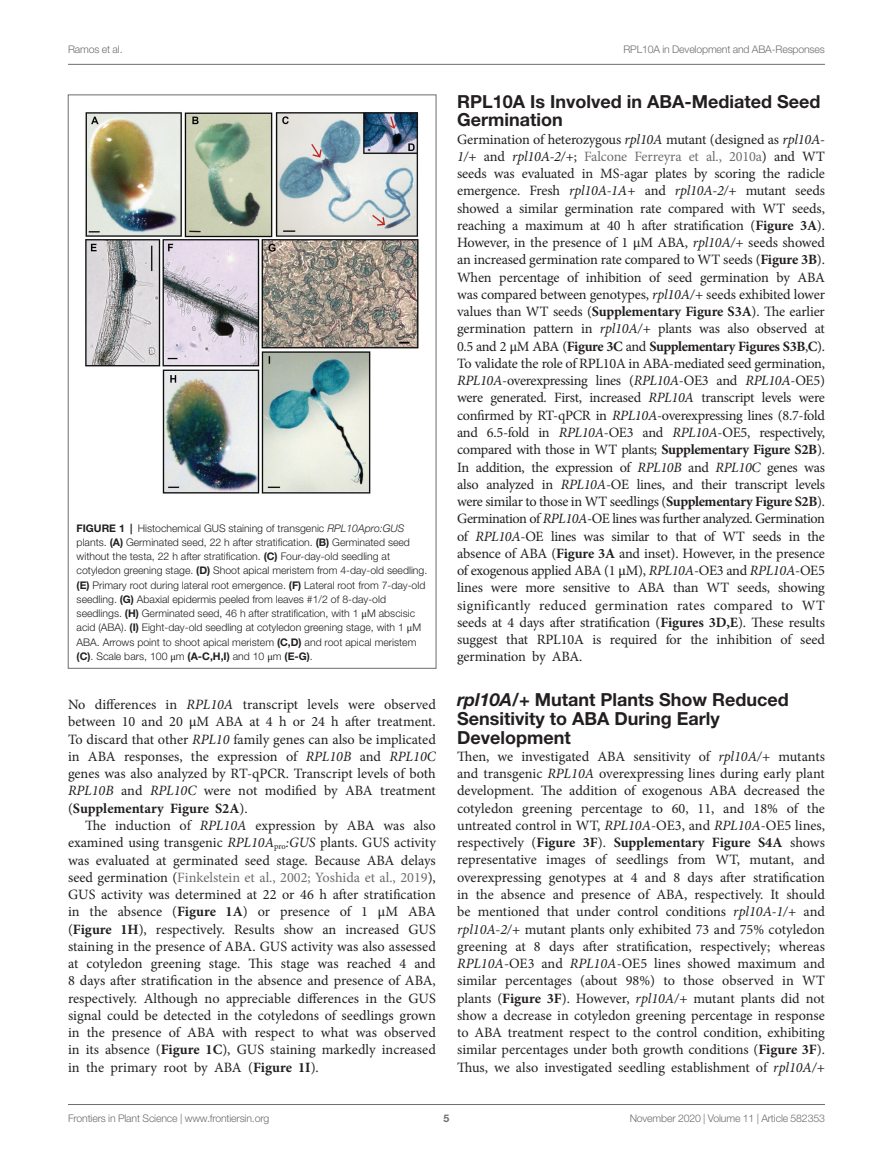
<style>
.page{position:relative;width:893px;height:1170px;background:#fff}
.page>*{position:absolute;margin:0;border:0;box-sizing:border-box;transform-origin:0 0}
.HEAD_2{font:700 18px/18.8px "Helvetica Neue LT Std";color:#231f20}
.TEXT_FLUSH{font:14.25px/17.2px "Minion Pro";letter-spacing:-.01em;color:#231f20;text-align:justify}
.TEXT{font:14.25px/17.2px "Minion Pro";letter-spacing:-.005em;color:#231f20;text-align:justify}
.FIG_LEG{font:300 10.5px/14.2px "Helvetica Neue LT Std";color:#231f20}
.t1{font:300 10.5px "Helvetica Neue LT Std";letter-spacing:-.015em;color:#6c6d70}
.t2{font:700 10.5px "Helvetica Neue LT Std";color:#6c6d70}
.s1{font-weight:700}
.s2{font-style:italic}
.s3{font-family:"STIX General";font-weight:400}
.s4{font-family:"STIX General"}
.s5{color:#6c6d70}
</style>
<div class="page">
<hr style="left:68px;top:64px;width:757px;height:1px;background:#6c6d70">
<hr style="left:68px;top:1104px;width:757px;height:1px;background:#6c6d70">
<img style="left:85px;top:112px;width:334px;height:382px">
<p class="t1" style="left:68px;top:42px;width:56px">Ramos et al.</p>
<p class="t1" style="left:623px;top:42px;width:203px">RPL10A in Development and ABA-Responses</p>
<p class="FIG_LEG" style="left:77px;top:520px;width:352px"><span class="s1">FIGURE 1 |</span> Histochemical GUS staining of transgenic <span class="s2">RPL10Apro:GUS </span>plants. <span class="s1">(A)</span> Germinated seed, 22 h after stratification. <span class="s1">(B)</span> Germinated seed without the testa, 22 h after stratification. <span class="s1">(C)</span> Four-day-old seedling at cotyledon greening stage. <span class="s1">(D)</span> Shoot apical meristem from 4-day-old seedling. <span class="s1">(E)</span> Primary root during lateral root emergence. <span class="s1">(F)</span> Lateral root from 7-day-old seedling. <span class="s1">(G)</span> Abaxial epidermis peeled from leaves #1/2 of 8-day-old seedlings. <span class="s1">(H)</span> Germinated seed, 46 h after stratification, with 1 <span class="s3">μ</span>M abscisic acid (ABA). <span class="s1">(I)</span> Eight-day-old seedling at cotyledon greening stage, with 1 <span class="s3">μ</span>M ABA. Arrows point to shoot apical meristem <span class="s1">(C,D)</span> and root apical meristem <span class="s1">(C)</span>. Scale bars, 100 <span class="s3">μ</span>m <span class="s1">(A-C,H,I)</span> and 10 <span class="s3">μ</span>m <span class="s1">(E-G)</span>.</p>
<p class="TEXT" style="left:68px;top:696px;width:369px">No differences in <span class="s2">RPL10A</span> transcript levels were observed between 10 and 20 <span class="s4">μ</span>M ABA at 4 h or 24 h after treatment.<br>To discard that other <span class="s2">RPL10</span> family genes can also be implicated in ABA responses, the expression of <span class="s2">RPL10B</span> and <span class="s2">RPL10C </span>genes was also analyzed by RT-qPCR. Transcript levels of both <span class="s2">RPL10B</span> and <span class="s2">RPL10C</span> were not modified by ABA treatment (<span class="s1">Supplementary Figure S2A</span>).</p>
<p class="TEXT" style="left:68px;top:816px;width:369px;text-indent:17px">The induction of <span class="s2">RPL10A</span> expression by ABA was also examined using transgenic <span class="s2">RPL10A</span><sub>pro</sub><span class="s2">:GUS</span> plants. GUS activity was evaluated at germinated seed stage. Because ABA delays seed germination (<span class="s5">Finkelstein et al., 2002; Yoshida et al., 2019</span>), GUS activity was determined at 22 or 46 h after stratification in the absence (<span class="s1">Figure 1A</span>) or presence of 1 <span class="s4">μ</span>M ABA (<span class="s1">Figure 1H</span>), respectively. Results show an increased GUS staining in the presence of ABA. GUS activity was also assessed at cotyledon greening stage. This stage was reached 4 and 8 days after stratification in the absence and presence of ABA, respectively. Although no appreciable differences in the GUS signal could be detected in the cotyledons of seedlings grown in the presence of ABA with respect to what was observed in its absence (<span class="s1">Figure 1C</span>), GUS staining markedly increased in the primary root by ABA (<span class="s1">Figure 1I</span>).</p>
<p class="HEAD_2" style="left:457px;top:91px;width:365px">RPL10A Is Involved in ABA-Mediated Seed<br>Germination</p>
<p class="TEXT_FLUSH" style="left:457px;top:130px;width:369px">Germination of heterozygous <span class="s2">rpl10A</span> mutant (designed as <span class="s2">rpl10A-1/+</span> and <span class="s2">rpl10A-2/+</span>; <span class="s5">Falcone Ferreyra et al., 2010a</span>) and WT seeds was evaluated in MS-agar plates by scoring the radicle emergence. Fresh <span class="s2">rpl10A-1A+</span> and <span class="s2">rpl10A-2/+</span> mutant seeds showed a similar germination rate compared with WT seeds, reaching a maximum at 40 h after stratification (<span class="s1">Figure 3A</span>).<br>However, in the presence of 1 <span class="s4">μ</span>M ABA, <span class="s2">rpl10A/+</span> seeds showed an increased germination rate compared to WT seeds (<span class="s1">Figure 3B</span>).<br>When percentage of inhibition of seed germination by ABA was compared between genotypes, <span class="s2">rpl10A/+</span> seeds exhibited lower values than WT seeds (<span class="s1">Supplementary Figure S3A</span>). The earlier germination pattern in <span class="s2">rpl10A/+</span> plants was also observed at 0.5 and 2 <span class="s4">μ</span>M ABA (<span class="s1">Figure 3C</span> and <span class="s1">Supplementary Figures S3B</span>,<span class="s1">C</span>).<br>To validate the role of RPL10A in ABA-mediated seed germination, <span class="s2">RPL10A</span>-overexpressing lines (<span class="s2">RPL10A</span>-OE3 and <span class="s2">RPL10A</span>-OE5) were generated. First, increased <span class="s2">RPL10A</span> transcript levels were confirmed by RT-qPCR in <span class="s2">RPL10A</span>-overexpressing lines (8.7-fold and 6.5-fold in <span class="s2">RPL10A</span>-OE3 and <span class="s2">RPL10A</span>-OE5, respectively, compared with those in WT plants; <span class="s1">Supplementary Figure S2B</span>).<br>In addition, the expression of <span class="s2">RPL10B</span> and <span class="s2">RPL10C</span> genes was also analyzed in <span class="s2">RPL10A</span>-OE lines, and their transcript levels were similar to those in WT seedlings (<span class="s1">Supplementary Figure S2B</span>).<br>Germination of <span class="s2">RPL10A</span>-OE lines was further analyzed. Germination of <span class="s2">RPL10A</span>-OE lines was similar to that of WT seeds in the absence of ABA (<span class="s1">Figure 3A</span> and inset). However, in the presence of exogenous applied ABA (1 <span class="s4">μ</span>M), <span class="s2">RPL10A</span>-OE3 and <span class="s2">RPL10A</span>-OE5 lines were more sensitive to ABA than WT seeds, showing significantly reduced germination rates compared to WT seeds at 4 days after stratification (<span class="s1">Figures 3D,E</span>). These results suggest that RPL10A is required for the inhibition of seed germination by ABA.</p>
<p class="HEAD_2" style="left:457px;top:690px;width:333px"><span class="s2">rpl10A/+</span> Mutant Plants Show Reduced<br>Sensitivity to ABA During Early<br>Development</p>
<p class="TEXT_FLUSH" style="left:457px;top:747px;width:369px">Then, we investigated ABA sensitivity of <span class="s2">rpl10A/+</span> mutants and transgenic <span class="s2">RPL10A</span> overexpressing lines during early plant development. The addition of exogenous ABA decreased the cotyledon greening percentage to 60, 11, and 18% of the untreated control in WT, <span class="s2">RPL10A</span>-OE3, and <span class="s2">RPL10A</span>-OE5 lines, respectively (<span class="s1">Figure 3F</span>). <span class="s1">Supplementary Figure S4A</span> shows representative images of seedlings from WT, mutant, and overexpressing genotypes at 4 and 8 days after stratification in the absence and presence of ABA, respectively. It should be mentioned that under control conditions <span class="s2">rpl10A-1/+</span> and <span class="s2">rpl10A-2/+</span> mutant plants only exhibited 73 and 75% cotyledon greening at 8 days after stratification, respectively; whereas <span class="s2">RPL10A</span>-OE3 and <span class="s2">RPL10A</span>-OE5 lines showed maximum and similar percentages (about 98%) to those observed in WT plants (<span class="s1">Figure 3F</span>). However, <span class="s2">rpl10A/+</span> mutant plants did not show a decrease in cotyledon greening percentage in response to ABA treatment respect to the control condition, exhibiting similar percentages under both growth conditions (<span class="s1">Figure 3F</span>).<br>Thus, we also investigated seedling establishment of <span class="s2">rpl10A/</span>+</p>
<p class="t1" style="left:68px;top:1111px;width:203px">Frontiers in Plant Science | www.frontiersin.org</p>
<p class="t2" style="left:444px;top:1111px;width:7px">5</p>
<p class="t1" style="left:630px;top:1111px;width:197px">November 2020 | Volume 11 | Article 582353</p>
</div>
